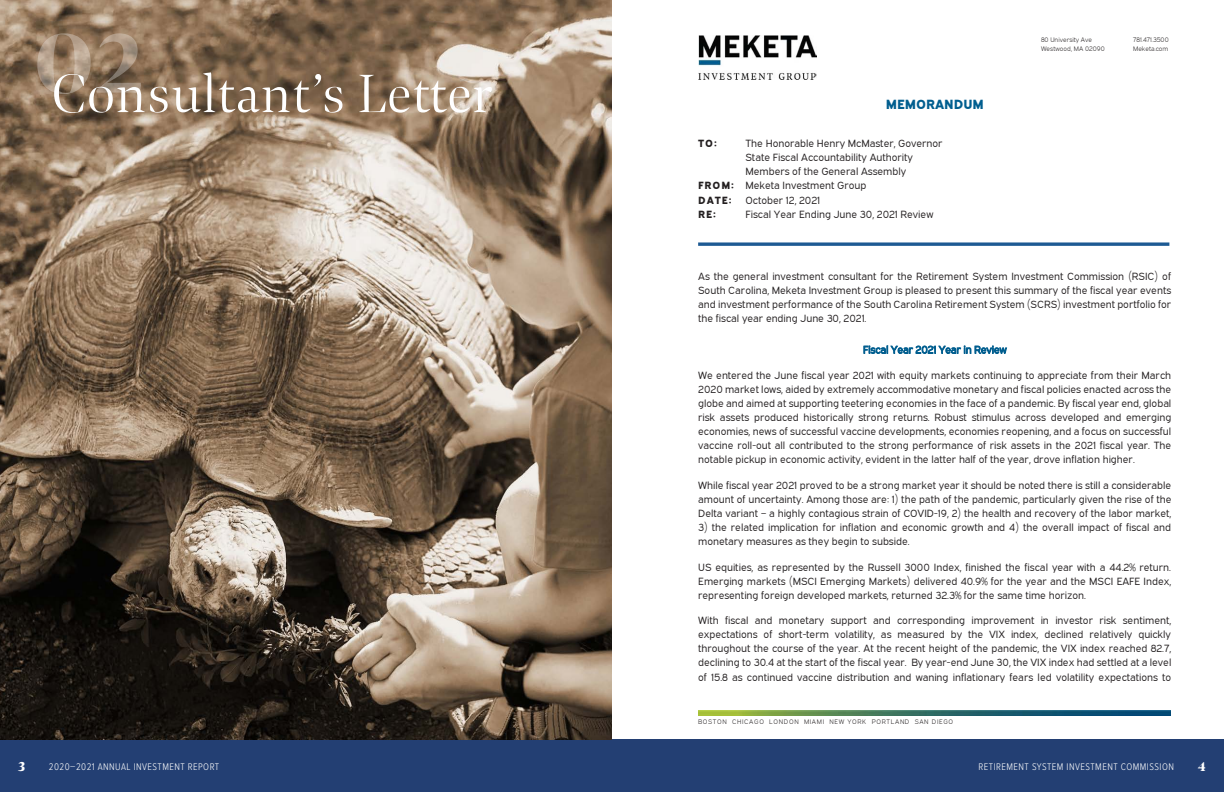
<style>
.page{position:relative;width:1224px;height:792px;background:#fff}
.page>*{position:absolute;margin:0;border:0;box-sizing:border-box;transform-origin:0 0}
.Heading_1{font:300 56px "Bennet Banner";letter-spacing:.025em;color:#fff}
.t1{font:900 14px "Bennet Banner";color:#fff}
.t2{font:13.2px "Expressway Xb";color:#015e8f}
.t3{font:10.4px/14.1px "Expressway Bk";color:#231f20;text-align:justify}
.t4{font:10.4px "Expressway Bk";letter-spacing:-.01em;color:#015e8f}
.t5{font:10.4px "Expressway Xb";letter-spacing:.09em;color:#231f20}
.t6{font:300 10px "Proxima Nova Cond";letter-spacing:.045em;color:#fff}
.t7{font:6.5px "Expressway Lt";letter-spacing:.105em;color:#231f20}
.t8{font:6.5px/8.9px "Expressway Lt";letter-spacing:.005em;color:#231f20}
.t9{font:6.5px/9.1px "Expressway Lt";color:#231f20}
.s1{font-family:"Expressway Xb"}
</style>
<div class="page">
<div style="left:0;top:739px;width:1224px;height:53px;background:#233f73"></div>
<img style="left:0;top:0;width:612px;height:739px">
<img style="left:698px;top:36px;width:118px;height:44px">
<img style="left:698px;top:711px;width:472px;height:5px">
<svg style="left:698px;top:242px;width:471px;height:4px;background:#3f73a3"></svg>
<p class="Heading_1" style="left:34px;top:60px;width:459px"><sup>02</sup>Consultant’s Letter</p>
<p class="t2" style="left:886px;top:96px;width:100px">MEMORANDUM</p>
<p class="t5" style="left:698px;top:136px;width:20px">TO:</p>
<p class="t3" style="left:745px;top:136px;width:199px">The Honorable Henry McMaster, Governor</p>
<p class="t3" style="left:745px;top:150px;width:169px">State Fiscal Accountability Authority</p>
<p class="t3" style="left:745px;top:164px;width:162px">Members of the General Assembly</p>
<p class="t3" style="left:698px;top:178px;width:170px"><span class="s1">FROM:</span> Meketa Investment Group</p>
<p class="t5" style="left:698px;top:193px;width:35px">DATE:</p>
<p class="t3" style="left:745px;top:193px;width:76px">October 12, 2021</p>
<p class="t5" style="left:698px;top:208px;width:19px">RE:</p>
<p class="t3" style="left:745px;top:207px;width:189px">Fiscal Year Ending June 30, 2021 Review</p>
<p class="t8" style="left:1041px;top:35px;width:65px">80 University Ave<br>Westwood, MA 02090</p>
<p class="t9" style="left:1133px;top:35px;width:37px">781.471.3500<br>Meketa.com</p>
<p class="t3" style="left:698px;top:269px;width:475px">As the general investment consultant for the Retirement System Investment Commission (RSIC) of South Carolina, Meketa Investment Group is pleased to present this summary of the fiscal year events and investment performance of the South Carolina Retirement System (SCRS) investment portfolio for the fiscal year ending June 30, 2021.</p>
<p class="t4" style="left:863px;top:343px;width:145px">Fiscal Year 2021 Year in Review</p>
<p class="t3" style="left:698px;top:368px;width:475px">We entered the June fiscal year 2021 with equity markets continuing to appreciate from their March 2020 market lows, aided by extremely accommodative monetary and fiscal policies enacted across the globe and aimed at supporting teetering economies in the face of a pandemic. By fiscal year end, global risk assets produced historically strong returns. Robust stimulus across developed and emerging economies, news of successful vaccine developments, economies reopening, and a focus on successful vaccine roll-out all contributed to the strong performance of risk assets in the 2021 fiscal year. The notable pickup in economic activity, evident in the latter half of the year, drove inflation higher.</p>
<p class="t3" style="left:698px;top:478px;width:475px">While fiscal year 2021 proved to be a strong market year it should be noted there is still a considerable amount of uncertainty. Among those are: 1) the path of the pandemic, particularly given the rise of the Delta variant – a highly contagious strain of COVID-19, 2) the health and recovery of the labor market,</p>
<p class="t3" style="left:698px;top:520px;width:475px">3) the related implication for inflation and economic growth and 4) the overall impact of fiscal and monetary measures as they begin to subside.</p>
<p class="t3" style="left:698px;top:560px;width:475px">US equities, as represented by the Russell 3000 Index, finished the fiscal year with a 44.2% return.<br>Emerging markets (MSCI Emerging Markets) delivered 40.9% for the year and the MSCI EAFE Index, representing foreign developed markets, returned 32.3% for the same time horizon.</p>
<p class="t3" style="left:698px;top:613px;width:475px">With fiscal and monetary support and corresponding improvement in investor risk sentiment, expectations of short-term volatility, as measured by the VIX index, declined relatively quickly throughout the course of the year. At the recent height of the pandemic, the VIX index reached 82.7, declining to 30.4 at the start of the fiscal year. By year-end June 30, the VIX index had settled at a level of 15.8 as continued vaccine distribution and waning inflationary fears led volatility expectations to</p>
<p class="t7" style="left:698px;top:718px;width:257px">BOSTON CHICAGO LONDON MIAMI NEW YORK PORTLAND SAN DIEGO</p>
<h2 class="t1" style="left:18px;top:757px;width:9px">3</h2>
<p class="t6" style="left:49px;top:759px;width:172px">2020–2021 ANNUAL INVESTMENT REPORT</p>
<p class="t6" style="left:979px;top:759px;width:197px">RETIREMENT SYSTEM INVESTMENT COMMISSION</p>
<h2 class="t1" style="left:1198px;top:757px;width:10px">4</h2>
</div>
